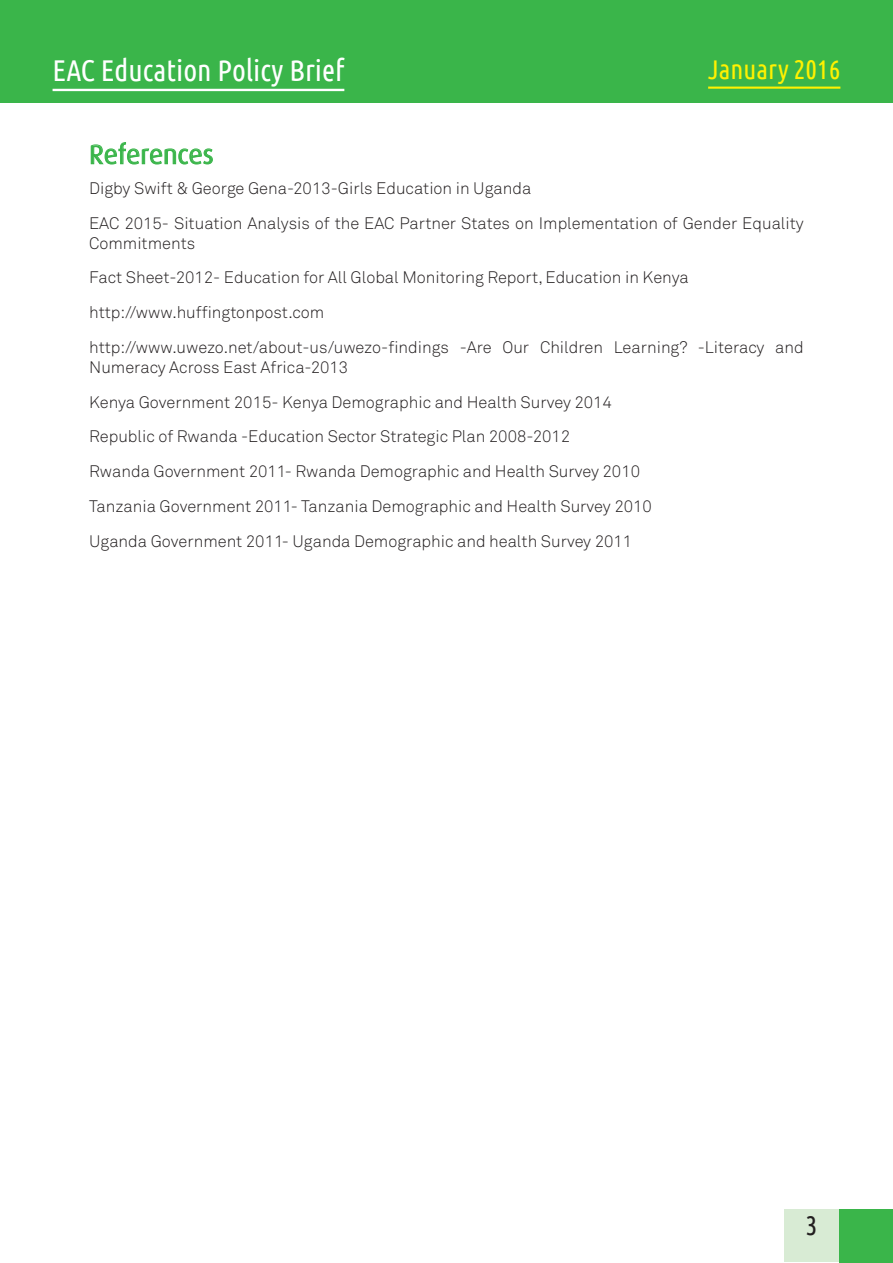
<style>
.page{position:relative;width:893px;height:1263px;background:#fff}
.page>*{position:absolute;margin:0;border:0;box-sizing:border-box;transform-origin:0 0}
.t1{font:30px "Ubuntu Condensed";color:#fff}
.t2{font:27px "Ubuntu Condensed";color:#fff101}
.t3{font:27px "Dax";color:#3ab54a}
.t4{font:27px "Ubuntu Condensed";color:#231f20}
.t5{font:300 16.5px/19.8px "Akkurat";color:#231f20}
</style>
<div class="page">
<svg style="left:91px;top:142px;width:122px;height:23px"></svg>
<div style="left:784px;top:1209px;width:73px;height:53px;background:#d8ebd4"></div>
<div style="left:839px;top:1209px;width:54px;height:54px;background:#3ab54a"></div>
<div style="left:0;top:0;width:893px;height:103px;background:#3ab54a"></div>
<hr style="left:53px;top:89px;width:291px;height:2px;background:#fff">
<hr style="left:708px;top:87px;width:132px;height:2px;background:#fff101">
<h1 class="t1" style="left:53px;top:52px;width:293px">EAC Education Policy Brief</h1>
<h2 class="t2" style="left:708px;top:52px;width:134px">January 2016</h2>
<p class="t3" style="left:89px;top:139px;width:126px">References</p>
<p class="t5" style="left:89px;top:179px;width:444px">Digby Swift &amp; George Gena-2013-Girls Education in Uganda</p>
<p class="t5" style="left:89px;top:214px;width:716px">EAC 2015- Situation Analysis of the EAC Partner States on Implementation of Gender Equality<br>Commitments</p>
<p class="t5" style="left:89px;top:268px;width:601px">Fact Sheet-2012- Education for All Global Monitoring Report, Education in Kenya</p>
<p class="t5" style="left:89px;top:303px;width:237px">http://www.huffingtonpost.com</p>
<p class="t5" style="left:89px;top:338px;width:716px">http://www.uwezo.net/about-us/uwezo-findings -Are Our Children Learning? -Literacy and<br>Numeracy Across East Africa-2013</p>
<p class="t5" style="left:89px;top:392px;width:524px">Kenya Government 2015- Kenya Demographic and Health Survey 2014</p>
<p class="t5" style="left:89px;top:427px;width:482px">Republic of Rwanda -Education Sector Strategic Plan 2008-2012</p>
<p class="t5" style="left:89px;top:462px;width:552px">Rwanda Government 2011- Rwanda Demographic and Health Survey 2010</p>
<p class="t5" style="left:89px;top:497px;width:564px">Tanzania Government 2011- Tanzania Demographic and Health Survey 2010</p>
<p class="t5" style="left:89px;top:532px;width:545px">Uganda Government 2011- Uganda Demographic and health Survey 2011</p>
<p class="t4" style="left:806px;top:1209px;width:13px">3</p>
</div>
